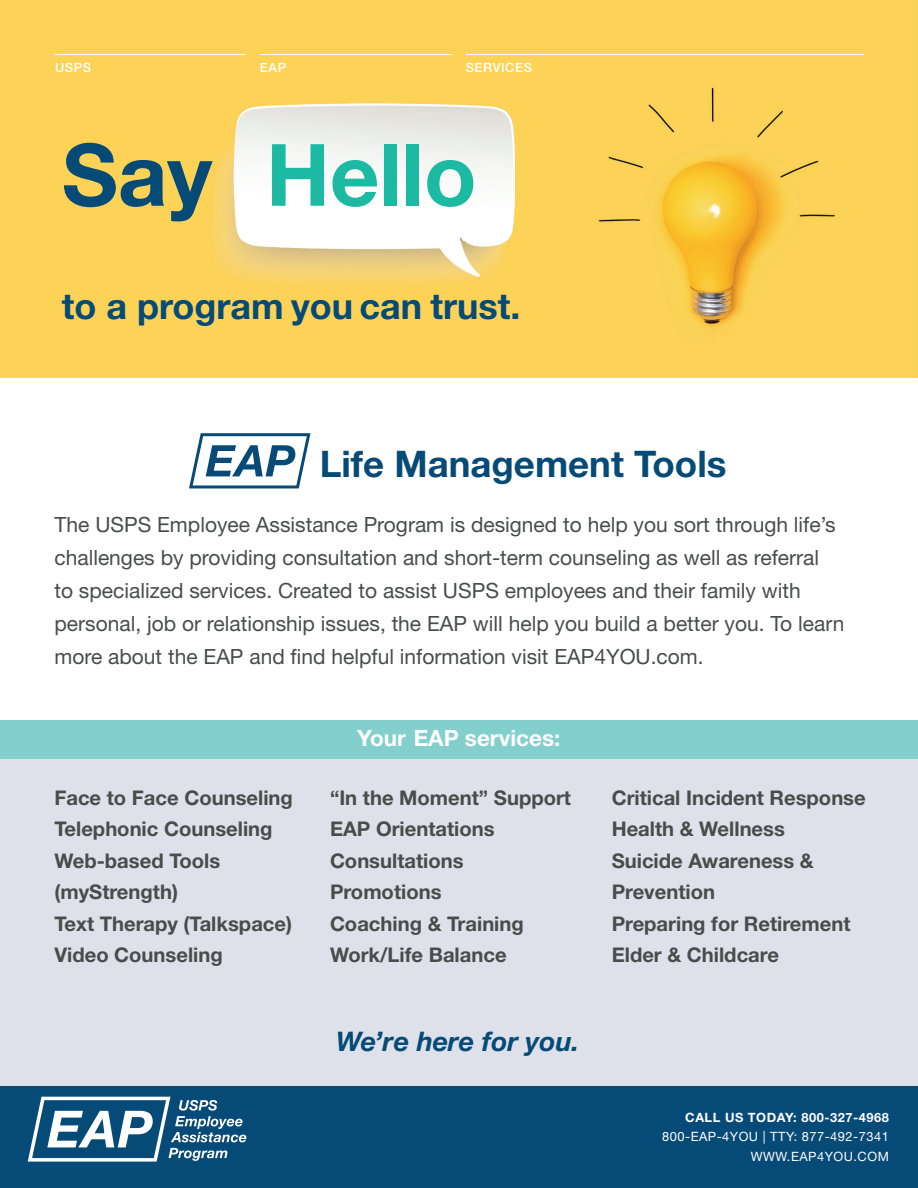
<style>
.page{position:relative;width:918px;height:1188px;background:#fff}
.page>*{position:absolute;margin:0;border:0;box-sizing:border-box;transform-origin:0 0}
.t1{font:700 86.25px "Helvetica Neue LT Std";color:#1dbaa3}
.t2{font:700 36.75px "Helvetica Neue LT Std";color:#064a77}
.t3{font:700 36px "Helvetica Neue LT Std";color:#064a77}
.t4{font:italic 700 27px "Helvetica Neue LT Std";color:#064a77}
.t5{font:700 22.5px "Helvetica Neue LT Std";color:#fff}
.t6{font:21px/33px "Helvetica Neue LT Std";color:#4a4b4b}
.t7{font:700 20.25px/31.5px "Helvetica Neue LT Std";color:#4a4b4b}
.t8{font:12.9px/19px "Helvetica Neue LT Std";letter-spacing:.04em;color:#fff;text-align:right}
.t9{font:700 12.9px "Helvetica Neue LT Std";letter-spacing:.04em;color:#fff}
.t10{font:500 12.75px "Helvetica Neue LT Std";letter-spacing:.05em;color:#fff}
.s1{color:#064a77}
</style>
<div class="page">
<div style="left:0;top:756px;width:918px;height:330px;background:#dee1e9"></div>
<div style="left:0;top:0;width:918px;height:378px;background:#fcd257"></div>
<div style="left:0;top:1087px;width:918px;height:101px;background:#064a77"></div>
<svg style="left:189px;top:433px;width:122px;height:55px"></svg>
<svg style="left:28px;top:1097px;width:218px;height:65px"></svg>
<img style="left:210px;top:104px;width:305px;height:183px">
<div style="left:0;top:721px;width:918px;height:38px;background:#82cfce"></div>
<hr style="left:55px;top:54px;width:191px;height:1px;background:#fff">
<hr style="left:260px;top:54px;width:192px;height:1px;background:#fff">
<hr style="left:466px;top:54px;width:398px;height:1px;background:#fff">
<p class="t10" style="left:55px;top:60px;width:38px">USPS</p>
<p class="t10" style="left:260px;top:60px;width:28px">EAP</p>
<p class="t10" style="left:466px;top:60px;width:68px">SERVICES</p>
<h1 class="t1" style="left:62px;top:122px;width:416px"><span class="s1">Say</span> Hello</h1>
<h3 class="t3" style="left:62px;top:284px;width:460px">to a program you can trust.</h3>
<h2 class="t2" style="left:320px;top:442px;width:408px">Life Management Tools</h2>
<p class="t6" style="left:54px;top:508px;width:791px">The USPS Employee Assistance Program is designed to help you sort through life’s challenges by providing consultation and short-term counseling as well as referral<br>to specialized services. Created to assist USPS employees and their family with personal, job or relationship issues, the EAP will help you build a better you. To learn more about the EAP and find helpful information visit EAP4YOU.com.</p>
<p class="t5" style="left:357px;top:724px;width:205px">Your EAP services:</p>
<p class="t7" style="left:54px;top:781px;width:240px">Face to Face Counseling<br>Telephonic Counseling<br>Web-based Tools (myStrength)<br>Text Therapy (Talkspace)<br>Video Counseling</p>
<p class="t7" style="left:330px;top:781px;width:243px">“In the Moment” Support<br>EAP Orientations<br>Consultations<br>Promotions<br>Coaching &amp; Training<br>Work/Life Balance</p>
<p class="t7" style="left:612px;top:781px;width:256px">Critical Incident Response<br>Health &amp; Wellness<br>Suicide Awareness &amp;<br>Prevention<br>Preparing for Retirement<br>Elder &amp; Childcare</p>
<p class="t4" style="left:336px;top:1024px;width:245px">We’re here for you.</p>
<p class="t9" style="left:685px;top:1110px;width:205px">CALL US TODAY: 800-327-4968</p>
<p class="t8" style="left:662px;top:1127px;width:228px">800-EAP-4YOU | TTY: 877-492-7341<br>WWW.EAP4YOU.COM</p>
</div>
